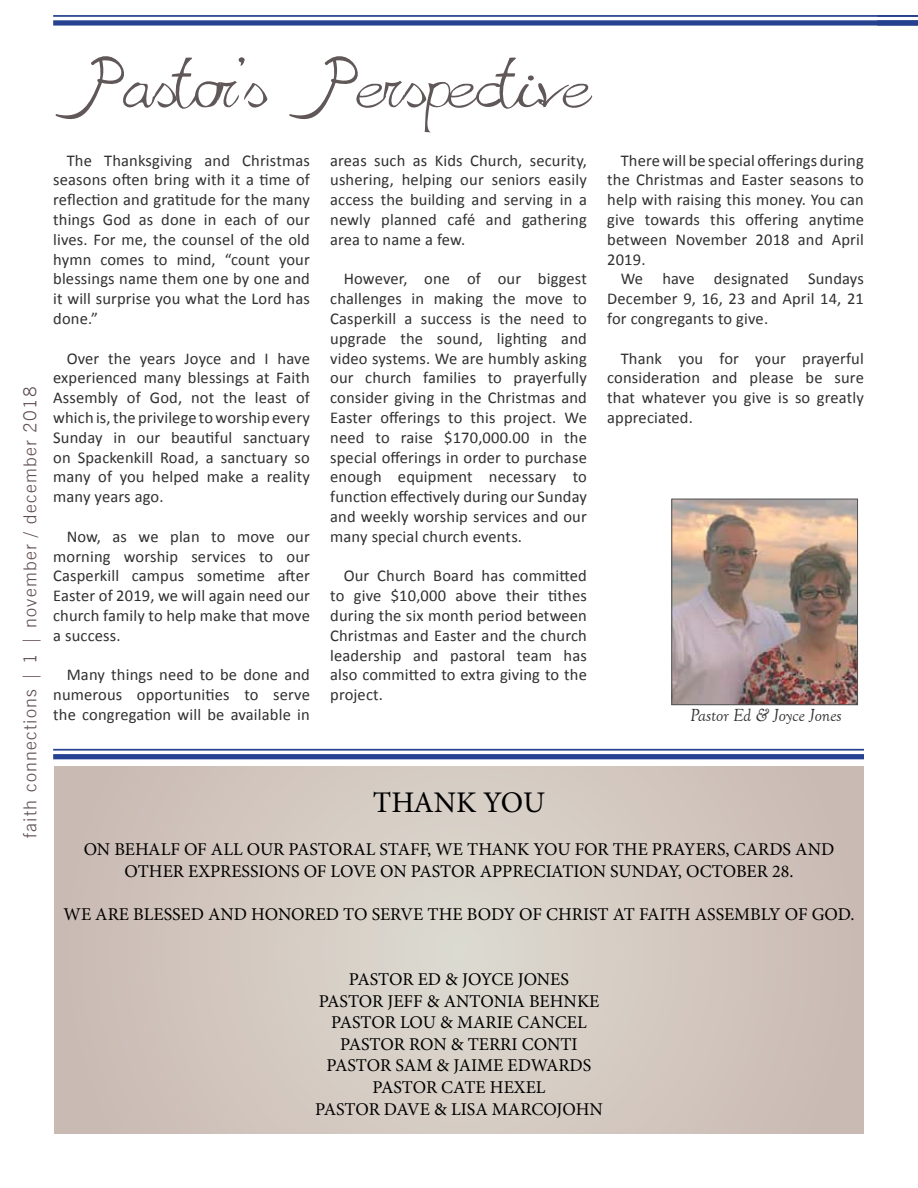
<style>
.page{position:relative;width:918px;height:1188px;background:#fff}
.page>*{position:absolute;margin:0;border:0;box-sizing:border-box;transform-origin:0 0}
.t1{font:79.5px "Sabrina AT";color:#605758}
.t2{font:30px "Minion Pro";letter-spacing:-.005em;color:#000}
.t3{font:18px/21.6px "Minion Pro";color:#000;text-align:center}
.t4{font:300 18px "News Gothic BT";letter-spacing:.075em;color:#5e4d4f}
.t5{font:italic 18px "Goudy Old Style T";color:#303030}
.t6{font:16.5px/19.8px "Calibri";letter-spacing:.01em;color:#303030;text-align:justify}
</style>
<div class="page">
<svg style="left:54px;top:767px;width:810px;height:367px;background:#d2c7bf"></svg>
<div style="left:53px;top:20px;width:865px;height:6px;background:#25408f"></div>
<hr style="left:53px;top:15px;width:865px;height:2px;background:#25408f">
<img style="left:673px;top:501px;width:183px;height:202px">
<div style="left:671px;top:499px;width:187px;height:206px;border:1px solid #303030"></div>
<div style="left:53px;top:754px;width:811px;height:5px;background:#25408f"></div>
<hr style="left:53px;top:749px;width:811px;height:2px;background:#25408f">
<p class="t4" style="left:19px;top:838px;width:454px;rotate:-90deg">faith connections | 1 | november / december 2018</p>
<h1 class="t1" style="left:73px;top:42px;width:518px">Pastor’s Perspective</h1>
<p class="t6" style="left:53px;top:150px;width:258px;text-indent:13px">The Thanksgiving and Christmas seasons often bring with it a time of reflection and gratitude for the many things God as done in each of our lives. For me, the counsel of the old hymn comes to mind, “count your blessings name them one by one and it will surprise you what the Lord has done.”</p>
<p class="t6" style="left:53px;top:348px;width:258px;text-indent:13px">Over the years Joyce and I have experienced many blessings at Faith Assembly of God, not the least of which is, the privilege to worship every Sunday in our beautiful sanctuary on Spackenkill Road, a sanctuary so many of you helped make a reality many years ago.</p>
<p class="t6" style="left:53px;top:527px;width:258px;text-indent:13px">Now, as we plan to move our morning worship services to our Casperkill campus sometime after Easter of 2019, we will again need our church family to help make that move a success.</p>
<p class="t6" style="left:53px;top:665px;width:258px;text-indent:13px">Many things need to be done and numerous opportunities to serve the congregation will be available in</p>
<p class="t6" style="left:330px;top:150px;width:258px">areas such as Kids Church, security, ushering, helping our seniors easily access the building and serving in a newly planned café and gathering area to name a few.</p>
<p class="t6" style="left:330px;top:269px;width:258px;text-indent:13px">However, one of our biggest challenges in making the move to Casperkill a success is the need to upgrade the sound, lighting and video systems. We are humbly asking our church families to prayerfully consider giving in the Christmas and Easter offerings to this project. We need to raise $170,000.00 in the special offerings in order to purchase enough equipment necessary to function effectively during our Sunday and weekly worship services and our many special church events.</p>
<p class="t6" style="left:330px;top:566px;width:258px;text-indent:13px">Our Church Board has committed to give $10,000 above their tithes during the six month period between Christmas and Easter and the church leadership and pastoral team has also committed to extra giving to the project.</p>
<p class="t6" style="left:607px;top:150px;width:258px;text-indent:13px">There will be special offerings during the Christmas and Easter seasons to help with raising this money. You can give towards this offering anytime between November 2018 and April 2019.</p>
<p class="t6" style="left:607px;top:269px;width:258px;text-indent:13px">We have designated Sundays December 9, 16, 23 and April 14, 21 for congregants to give.</p>
<p class="t6" style="left:607px;top:348px;width:258px;text-indent:13px">Thank you for your prayerful consideration and please be sure that whatever you give is so greatly appreciated.</p>
<p class="t5" style="left:690px;top:706px;width:153px">Pastor Ed &amp; Joyce Jones</p>
<h2 class="t2" style="left:373px;top:782px;width:174px">THANK YOU</h2>
<p class="t3" style="left:84px;top:839px;width:752px">ON BEHALF OF ALL OUR PASTORAL STAFF, WE THANK YOU FOR THE PRAYERS, CARDS AND<br>OTHER EXPRESSIONS OF LOVE ON PASTOR APPRECIATION SUNDAY, OCTOBER 28.</p>
<p class="t3" style="left:64px;top:904px;width:792px">WE ARE BLESSED AND HONORED TO SERVE THE BODY OF CHRIST AT FAITH ASSEMBLY OF GOD.</p>
<p class="t3" style="left:315px;top:968px;width:289px">PASTOR ED &amp; JOYCE JONES<br>PASTOR JEFF &amp; ANTONIA BEHNKE<br>PASTOR LOU &amp; MARIE CANCEL<br>PASTOR RON &amp; TERRI CONTI<br>PASTOR SAM &amp; JAIME EDWARDS<br>PASTOR CATE HEXEL<br>PASTOR DAVE &amp; LISA MARCOJOHN</p>
</div>
